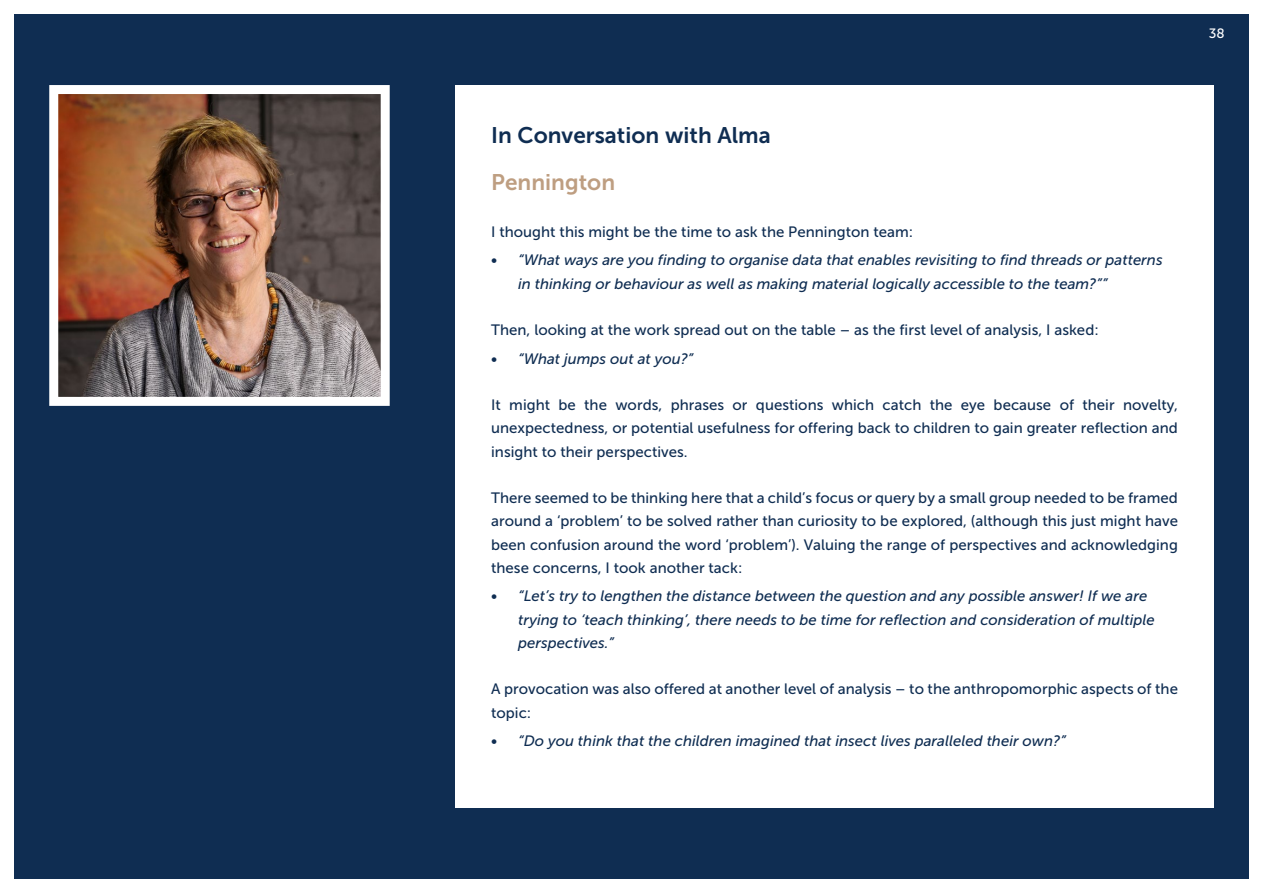
<style>
.page{position:relative;width:1263px;height:893px;background:#fff}
.page>*{position:absolute;margin:0;border:0;box-sizing:border-box;transform-origin:0 0}
.Body_copy{font:22.5px "Museo Sans 700";color:#0f2d52}
.t1{font:22.5px "Museo Sans 700";color:#be9e81}
.t2{font:15px/23.2px "Museo Sans 500";color:#0f2d52;text-align:justify}
.t3{font:italic 15px/23.2px "Museo Sans 500";color:#0f2d52}
.t4{font:13.5px "Museo Sans 500";color:#fff}
</style>
<div class="page">
<div style="left:14px;top:14px;width:1235px;height:865px;background:#0f2d52"></div>
<div style="left:455px;top:85px;width:759px;height:723px;background:#fff"></div>
<img style="left:59px;top:95px;width:321px;height:301px">
<div style="left:49px;top:85px;width:341px;height:321px;border:9px solid #fff"></div>
<p class="t4" style="left:1209px;top:26px;width:17px">38</p>
<p class="Body_copy" style="left:491px;top:123px;width:281px">In Conversation with Alma</p>
<p class="t1" style="left:491px;top:170px;width:125px">Pennington</p>
<p class="t2" style="left:491px;top:220px;width:424px">I thought this might be the time to ask the Pennington team:</p>
<p class="t3" style="left:518px;top:249px;width:646px;text-indent:-27px">• “What ways are you finding to organise data that enables revisiting to find threads or patterns in thinking or behaviour as well as making material logically accessible to the team?””</p>
<p class="t2" style="left:491px;top:318px;width:609px">Then, looking at the work spread out on the table – as the first level of analysis, I asked:</p>
<p class="t3" style="left:491px;top:347px;width:204px">• “What jumps out at you?”</p>
<p class="t2" style="left:491px;top:393px;width:688px">It might be the words, phrases or questions which catch the eye because of their novelty, unexpectedness, or potential usefulness for offering back to children to gain greater reflection and insight to their perspectives.</p>
<p class="t2" style="left:491px;top:486px;width:688px">There seemed to be thinking here that a child’s focus or query by a small group needed to be framed around a ‘problem’ to be solved rather than curiosity to be explored, (although this just might have been confusion around the word ‘problem’). Valuing the range of perspectives and acknowledging these concerns, I took another tack:</p>
<p class="t3" style="left:518px;top:585px;width:638px;text-indent:-27px">• “Let’s try to lengthen the distance between the question and any possible answer! If we are trying to ‘teach thinking’, there needs to be time for reflection and consideration of multiple perspectives.”</p>
<p class="t2" style="left:491px;top:678px;width:688px">A provocation was also offered at another level of analysis – to the anthropomorphic aspects of the topic:</p>
<p class="t3" style="left:491px;top:729px;width:576px">• “Do you think that the children imagined that insect lives paralleled their own?”</p>
</div>
